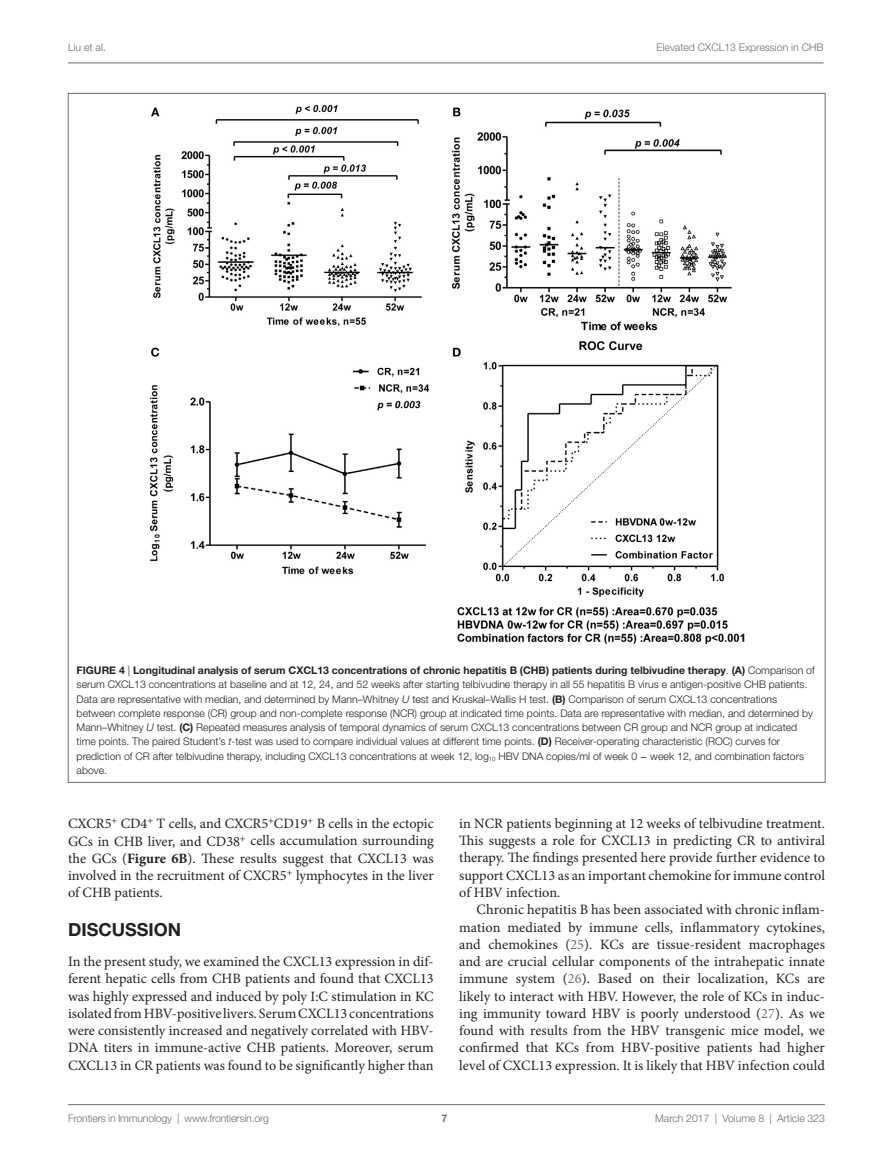
<style>
.page{position:relative;width:893px;height:1170px;background:#fff}
.page>*{position:absolute;margin:0;border:0;box-sizing:border-box;transform-origin:0 0}
.t1{font:700 18px "Helvetica Neue LT Std";color:#231f20}
.t2{font:14.25px/17.2px "Minion Pro";color:#231f20;text-align:justify}
.t3{font:300 10.5px/14.2px "Helvetica Neue LT Std";color:#231f20}
.t4{font:300 10.5px "Helvetica Neue LT Std";color:#6c6d70}
.t5{font:700 10.5px "Helvetica Neue LT Std";color:#6c6d70}
.s1{font-weight:700}
.s2{font-style:italic}
.s3{font-family:"STIX General";font-weight:400}
.s4{color:#6c6d70}
</style>
<div class="page">
<img style="left:149px;top:105px;width:595px;height:539px">
<hr style="left:68px;top:1104px;width:757px;height:1px;background:#6c6d70">
<hr style="left:68px;top:63px;width:755px;height:1px;background:#6c6d70">
<p class="t4" style="left:68px;top:41px;width:39px">Liu et al.</p>
<p class="t4" style="left:656px;top:41px;width:169px">Elevated CXCL13 Expression in CHB</p>
<p class="t3" style="left:77px;top:663px;width:740px"><span class="s1">Figure 4</span> | <span class="s1">Longitudinal analysis of serum CXCL13 concentrations of chronic hepatitis B (CH B) patients during telbivudine therapy</span>. <span class="s1">(A)</span> Comparison of serum CXCL13 concentrations at baseline and at 12, 24, and 52 weeks after starting telbivudine therapy in all 55 hepatitis B virus e antigen-positive CHB patients.<br>Data are representative with median, and determined by Mann–Whitney <span class="s2">U</span> test and Kruskal–Wallis H test. <span class="s1">(B)</span> Comparison of serum CXCL13 concentrations between complete response (CR) group and non-complete response (NCR) group at indicated time points. Data are representative with median, and determined by Mann–Whitney <span class="s2">U</span> test. <span class="s1">(C)</span> Repeated measures analysis of temporal dynamics of serum CXCL13 concentrations between CR group and NCR group at indicated time points. The paired Student’s <span class="s2">t</span>-test was used to compare individual values at different time points. <span class="s1">(D)</span> Receiver-operating characteristic (ROC) curves for prediction of CR after telbivudine therapy, including CXCL13 concentrations at week 12, log<sub>10</sub> HBV DNA copies/ml of week 0 <span class="s3">−</span> week 12, and combination factors above.</p>
<p class="t2" style="left:68px;top:815px;width:367px">CXCR5<sup>+</sup> CD4<sup>+</sup> T cells, and CXCR5<sup>+</sup>CD19<sup>+</sup> B cells in the ectopic GCs in CHB liver, and CD38<sup>+</sup> cells accumulation surrounding the GCs (<span class="s1">Figure 6B</span>). These results suggest that CXCL13 was involved in the recruitment of CXCR5<sup>+</sup> lymphocytes in the liver of CHB patients.</p>
<p class="t1" style="left:68px;top:918px;width:112px">DISCUSSION</p>
<p class="t2" style="left:68px;top:952px;width:367px">In the present study, we examined the CXCL13 expression in dif&shy;ferent hepatic cells from CHB patients and found that CXCL13 was highly expressed and induced by poly I:C stimulation in KC isolated from HBV-positive livers. Serum CXCL13 concentrations were consistently increased and negatively correlated with HBV-DNA titers in immune-active CHB patients. Moreover, serum CXCL13 in CR patients was found to be significantly higher than</p>
<p class="t2" style="left:459px;top:814px;width:367px">in NCR patients beginning at 12 weeks of telbivudine treatment.<br>This suggests a role for CXCL13 in predicting CR to antiviral therapy. The findings presented here provide further evidence to support CXCL13 as an important chemokine for immune control of HBV infection.</p>
<p class="t2" style="left:459px;top:901px;width:367px;text-indent:17px">Chronic hepatitis B has been associated with chronic inflam&shy;mation mediated by immune cells, inflammatory cytokines, and chemokines (<span class="s4">25</span>). KCs are tissue-resident macrophages and are crucial cellular components of the intrahepatic innate immune system (<span class="s4">26</span>). Based on their localization, KCs are likely to interact with HBV. However, the role of KCs in induc&shy;ing immunity toward HBV is poorly understood (<span class="s4">27</span>). As we found with results from the HBV transgenic mice model, we confirmed that KCs from HBV-positive patients had higher level of CXCL13 expression. It is likely that HBV infection could</p>
<p class="t4" style="left:68px;top:1111px;width:203px">Frontiers in Immunology | www.frontiersin.org</p>
<p class="t4" style="left:655px;top:1111px;width:171px">March 2017 | Volume 8 | Article 323</p>
<p class="t5" style="left:441px;top:1111px;width:7px">7</p>
</div>
